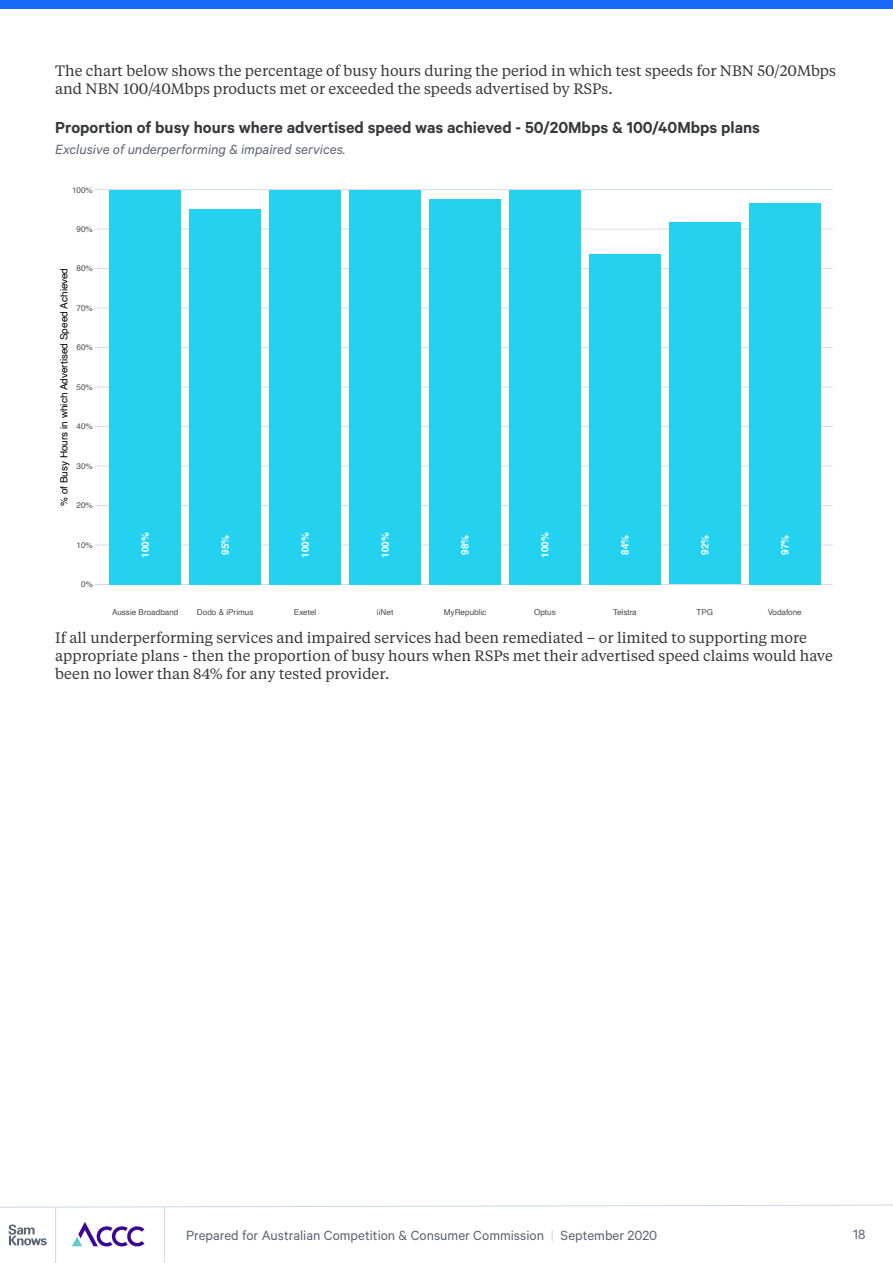
<style>
.page{position:relative;width:893px;height:1263px;background:#fff}
.page>*{position:absolute;margin:0;border:0;box-sizing:border-box;transform-origin:0 0}
.t1{font:600 18px "Calibre";color:#37383c}
.t2{font:15px/18px "Tiempos Text";color:#37383c}
.t3{font:15px "Calibre";color:#5b6272}
.t4{font:italic 15px "Calibre";color:#5b6272}
.t5{font:9.9px "Helvetica";color:#000}
.t6{font:700 9.9px "Helvetica";color:#fff}
.t7{font:8.1px "Helvetica";color:#4d4d4d}
.s1{color:#cfd6e4}
</style>
<div class="page">
<div style="left:0;top:0;width:893px;height:9px;background:#1868fb"></div>
<svg style="left:0;top:1204px;width:893px;height:4px"></svg>
<svg style="left:9px;top:1224px;width:38px;height:21px"></svg>
<hr style="left:164px;top:1207px;width:1px;height:55px;background:#cfd6e4">
<svg style="left:72px;top:1222px;width:72px;height:24px"></svg>
<hr style="left:55px;top:1208px;width:1px;height:55px;background:#cfd6e4">
<hr style="left:97px;top:584px;width:736px;height:1px;background:#d4dae7">
<hr style="left:97px;top:544px;width:736px;height:1px;background:#d4dae7">
<hr style="left:97px;top:505px;width:736px;height:1px;background:#d4dae7">
<hr style="left:97px;top:465px;width:736px;height:1px;background:#d4dae7">
<hr style="left:97px;top:426px;width:736px;height:1px;background:#d4dae7">
<hr style="left:97px;top:387px;width:736px;height:1px;background:#d4dae7">
<hr style="left:97px;top:347px;width:736px;height:1px;background:#d4dae7">
<hr style="left:97px;top:308px;width:736px;height:1px;background:#d4dae7">
<hr style="left:97px;top:268px;width:736px;height:1px;background:#d4dae7">
<hr style="left:97px;top:229px;width:736px;height:1px;background:#d4dae7">
<hr style="left:97px;top:189px;width:736px;height:1px;background:#d4dae7">
<div style="left:109px;top:190px;width:72px;height:394px;background:#24d2ef"></div>
<div style="left:189px;top:209px;width:72px;height:375px;background:#24d2ef"></div>
<div style="left:269px;top:190px;width:72px;height:394px;background:#24d2ef"></div>
<div style="left:349px;top:190px;width:72px;height:394px;background:#24d2ef"></div>
<div style="left:429px;top:199px;width:72px;height:385px;background:#24d2ef"></div>
<div style="left:509px;top:190px;width:72px;height:394px;background:#24d2ef"></div>
<div style="left:589px;top:254px;width:72px;height:330px;background:#24d2ef"></div>
<div style="left:669px;top:222px;width:72px;height:362px;background:#24d2ef"></div>
<div style="left:749px;top:203px;width:72px;height:381px;background:#24d2ef"></div>
<p class="t2" style="left:55px;top:61px;width:782px">The chart below shows the percentage of busy hours during the period in which test speeds for NBN 50/20Mbps and NBN 100/40Mbps products met or exceeded the speeds advertised by RSPs.</p>
<p class="t1" style="left:55px;top:116px;width:706px">Proportion of busy hours where advertised speed was achieved - 50/20Mbps &amp; 100/40Mbps plans</p>
<p class="t4" style="left:55px;top:140px;width:292px">Exclusive of underperforming &amp; impaired services.</p>
<p class="t7" style="left:72px;top:183px;width:22px">100%</p>
<p class="t7" style="left:77px;top:223px;width:18px">90%</p>
<p class="t7" style="left:77px;top:262px;width:18px">80%</p>
<p class="t5" style="left:56px;top:506px;width:239px;rotate:-90deg">% of Busy Hours in which Advertised Speed Achieved</p>
<p class="t7" style="left:77px;top:302px;width:18px">70%</p>
<p class="t7" style="left:77px;top:341px;width:18px">60%</p>
<p class="t7" style="left:77px;top:381px;width:18px">50%</p>
<p class="t7" style="left:77px;top:420px;width:18px">40%</p>
<p class="t7" style="left:77px;top:460px;width:18px">30%</p>
<p class="t7" style="left:77px;top:499px;width:18px">20%</p>
<p class="t7" style="left:77px;top:539px;width:18px">10%</p>
<p class="t7" style="left:81px;top:578px;width:13px">0%</p>
<p class="t6" style="left:137px;top:558px;width:27px;rotate:-90deg">100%</p>
<p class="t6" style="left:217px;top:555px;width:21px;rotate:-90deg">95%</p>
<p class="t6" style="left:297px;top:558px;width:27px;rotate:-90deg">100%</p>
<p class="t6" style="left:377px;top:558px;width:27px;rotate:-90deg">100%</p>
<p class="t6" style="left:457px;top:555px;width:21px;rotate:-90deg">98%</p>
<p class="t6" style="left:537px;top:558px;width:27px;rotate:-90deg">100%</p>
<p class="t6" style="left:617px;top:555px;width:21px;rotate:-90deg">84%</p>
<p class="t6" style="left:697px;top:555px;width:21px;rotate:-90deg">92%</p>
<p class="t6" style="left:777px;top:555px;width:21px;rotate:-90deg">97%</p>
<p class="t7" style="left:112px;top:605px;width:68px">Aussie Broadband</p>
<p class="t7" style="left:197px;top:605px;width:58px">Dodo &amp; iPrimus</p>
<p class="t7" style="left:294px;top:605px;width:24px">Exetel</p>
<p class="t7" style="left:377px;top:605px;width:18px">iiNet</p>
<p class="t7" style="left:444px;top:605px;width:44px">MyRepublic</p>
<p class="t7" style="left:534px;top:605px;width:23px">Optus</p>
<p class="t7" style="left:613px;top:605px;width:25px">Telstra</p>
<p class="t7" style="left:696px;top:605px;width:18px">TPG</p>
<p class="t7" style="left:768px;top:605px;width:35px">Vodafone</p>
<p class="t2" style="left:55px;top:628px;width:779px">If all underperforming services and impaired services had been remediated – or limited to supporting more appropriate plans - then the proportion of busy hours when RSPs met their advertised speed claims would have been no lower than 84% for any tested provider.</p>
<p class="t3" style="left:186px;top:1226px;width:473px">Prepared for Australian Competition &amp; Consumer Commission <span class="s1">|</span> September 2020</p>
<p class="t3" style="left:853px;top:1225px;width:14px">18</p>
</div>
